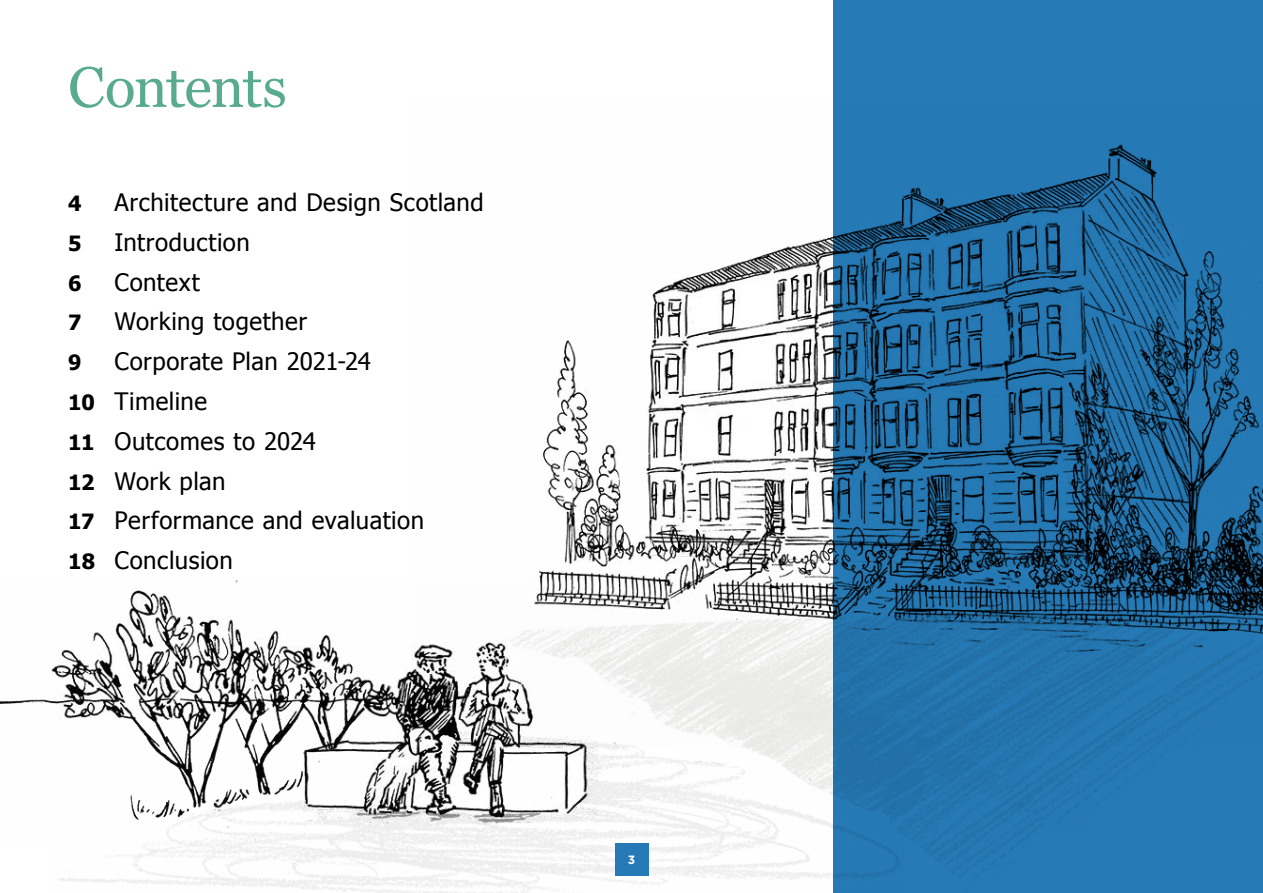
<style>
.page{position:relative;width:1263px;height:893px;background:#fff}
.page>*{position:absolute;margin:0;border:0;box-sizing:border-box;transform-origin:0 0}
.Heading_big{font:57px "Georgia";letter-spacing:-.025em;color:#58ab8c}
.Heading_big-2{font:24px "Tahoma";letter-spacing:.02em;color:#000}
.Heading_big-3{font:700 21px "Tahoma";color:#000}
.t1{font:700 12px "Gotham";color:#fff}
.s1{font-weight:700;font-size:21px}
</style>
<div class="page">
<img style="left:543px;top:272px;width:290px;height:208px">
<img style="left:0;top:480px;width:833px;height:413px">
<svg style="left:833px;top:0;width:430px;height:893px;background:#20699d"></svg>
<div style="left:615px;top:843px;width:33px;height:33px;background:#267ab6"></div>
<h2 class="Heading_big" style="left:68px;top:46px;width:220px">Contents</h2>
<h2 class="Heading_big-3" style="left:68px;top:189px;width:15px">4</h2>
<h2 class="Heading_big-2" style="left:115px;top:186px;width:371px">Architecture and Design Scotland</h2>
<h2 class="Heading_big-3" style="left:68px;top:229px;width:15px">5</h2>
<h2 class="Heading_big-2" style="left:115px;top:226px;width:137px">Introduction</h2>
<h2 class="Heading_big-3" style="left:68px;top:268px;width:15px">6</h2>
<h2 class="Heading_big-2" style="left:115px;top:266px;width:87px">Context</h2>
<h2 class="Heading_big-3" style="left:68px;top:308px;width:15px">7</h2>
<h2 class="Heading_big-2" style="left:115px;top:306px;width:194px">Working together</h2>
<h2 class="Heading_big-3" style="left:68px;top:348px;width:15px">9</h2>
<h2 class="Heading_big-2" style="left:115px;top:345px;width:258px">Corporate Plan 2021-24</h2>
<h2 class="Heading_big-2" style="left:68px;top:385px;width:140px"><span class="s1">10</span> Timeline</h2>
<h2 class="Heading_big-2" style="left:68px;top:425px;width:250px"><span class="s1">11</span> Outcomes to 2024</h2>
<h2 class="Heading_big-2" style="left:68px;top:465px;width:159px"><span class="s1">12</span> Work plan</h2>
<h2 class="Heading_big-2" style="left:68px;top:504px;width:358px"><span class="s1">17</span> Performance and evaluation</h2>
<h2 class="Heading_big-2" style="left:68px;top:544px;width:166px"><span class="s1">18</span> Conclusion</h2>
<p class="t1" style="left:628px;top:851px;width:9px">3</p>
</div>
